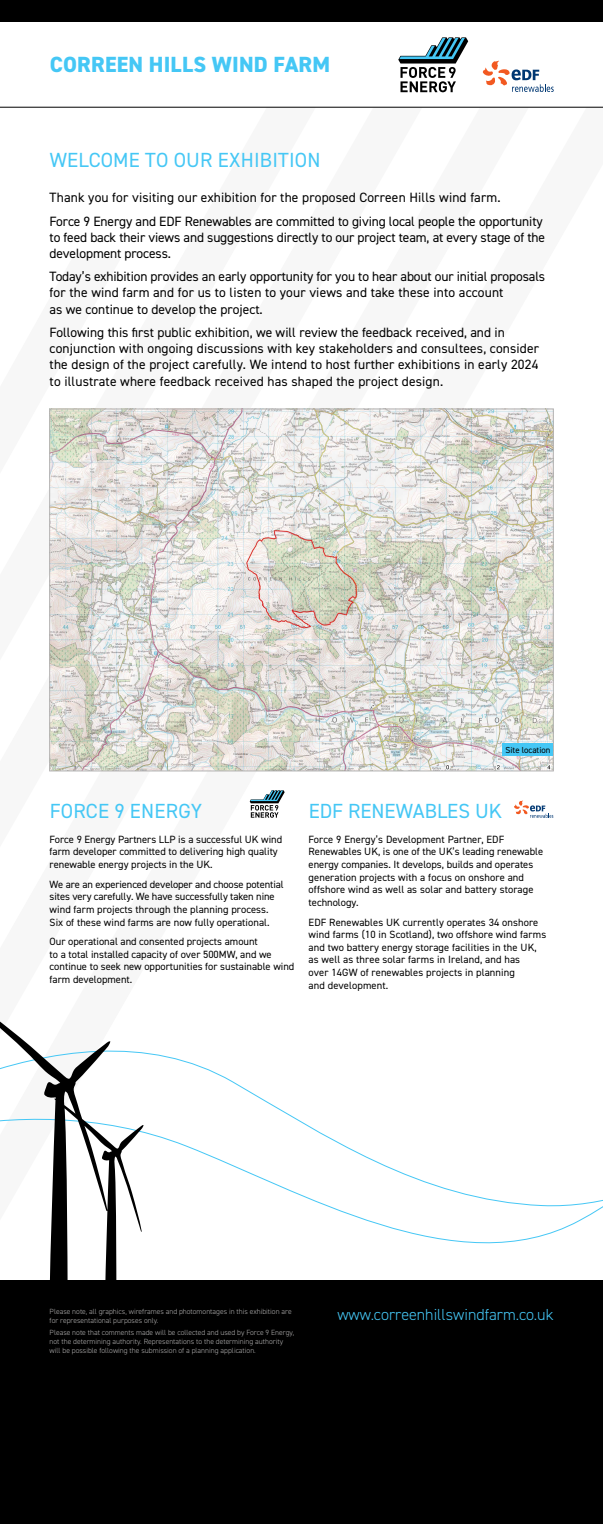
<style>
.page{position:relative;width:603px;height:1524px;background:#fff}
.page>*{position:absolute;margin:0;border:0;box-sizing:border-box;transform-origin:0 0}
.t1{font:800 22px "DIN2014";letter-spacing:.01em;color:#45c7f5}
.t2{font:20.5px "DIN2014";letter-spacing:.01em;color:#45c7f5}
.t3{font:300 16px "DIN2014";color:#45c7f5}
.t4{font:13.5px/16.2px "DIN2014";color:#000}
.t5{font:10.5px/12.6px "DIN2014";color:#000}
.t6{font:8.75px "DIN2014";color:#000}
.t7{font:300 7.5px/9px "DIN2014";color:#b3b2b2}
</style>
<div class="page">
<svg style="left:398px;top:37px;width:70px;height:55px"></svg>
<div style="left:0;top:0;width:602px;height:22px;background:#000"></div>
<div style="left:0;top:1280px;width:602px;height:244px;background:#000"></div>
<hr style="left:0;top:107px;width:602px;height:1px;background:#000">
<svg style="left:482px;top:61px;width:71px;height:31px"></svg>
<img style="left:51px;top:411px;width:500px;height:358px">
<svg style="left:143px;top:1052px;width:459px;height:192px"></svg>
<svg style="left:0;top:1021px;width:143px;height:259px"></svg>
<div style="left:502px;top:743px;width:51px;height:13px;background:#45c7f5"></div>
<svg style="left:249px;top:790px;width:35px;height:28px"></svg>
<svg style="left:514px;top:800px;width:39px;height:18px"></svg>
<h1 class="t1" style="left:50px;top:49px;width:282px">CORREEN HILLS WIND FARM</h1>
<h2 class="t2" style="left:50px;top:147px;width:272px">WELCOME TO OUR EXHIBITION</h2>
<p class="t4" style="left:50px;top:186px;width:494px;line-height:23.3px">Thank you for visiting our exhibition for the proposed Correen Hills wind farm.<br>Force 9 Energy and EDF Renewables are committed to giving local people the opportunity</p>
<p class="t4" style="left:50px;top:229px;width:497px">to feed back their views and suggestions directly to our project team, at every stage of the development process.</p>
<p class="t4" style="left:50px;top:268px;width:497px">Today’s exhibition provides an early opportunity for you to hear about our initial proposals for the wind farm and for us to listen to your views and take these into account<br>as we continue to develop the project.</p>
<p class="t4" style="left:50px;top:324px;width:490px">Following this first public exhibition, we will review the feedback received, and in conjunction with ongoing discussions with key stakeholders and consultees, consider the design of the project carefully. We intend to host further exhibitions in early 2024 to illustrate where feedback received has shaped the project design.</p>
<p class="t6" style="left:505px;top:744px;width:46px">Site location</p>
<h2 class="t2" style="left:50px;top:798px;width:154px">FORCE 9 ENERGY</h2>
<h2 class="t2" style="left:308px;top:798px;width:194px">EDF RENEWABLES UK</h2>
<p class="t5" style="left:50px;top:832px;width:234px">Force 9 Energy Partners LLP is a successful UK wind farm developer committed to delivering high quality renewable energy projects in the UK.</p>
<p class="t5" style="left:50px;top:877px;width:235px">We are an experienced developer and choose potential sites very carefully. We have successfully taken nine wind farm projects through the planning process.<br>Six of these wind farms are now fully operational.</p>
<p class="t5" style="left:50px;top:935px;width:246px">Our operational and consented projects amount<br>to a total installed capacity of over 500MW, and we continue to seek new opportunities for sustainable wind farm development.</p>
<p class="t5" style="left:308px;top:832px;width:236px">Force 9 Energy’s Development Partner, EDF Renewables UK, is one of the UK’s leading renewable energy companies. It develops, builds and operates generation projects with a focus on onshore and offshore wind as well as solar and battery storage technology.</p>
<p class="t5" style="left:308px;top:915px;width:239px">EDF Renewables UK currently operates 34 onshore wind farms (10 in Scotland), two offshore wind farms and two battery energy storage facilities in the UK, as well as three solar farms in Ireland, and has<br>over 14GW of renewables projects in planning<br>and development.</p>
<p class="t7" style="left:50px;top:1306px;width:243px">Please note, all graphics, wireframes and photomontages in this exhibition are for representational purposes only.</p>
<p class="t7" style="left:50px;top:1328px;width:246px">Please note that comments made will be collected and used by Force 9 Energy, not the determining authority. Representations to the determining authority will be possible following the submission of a planning application.</p>
<h3 class="t3" style="left:337px;top:1305px;width:217px">www.correenhillswindfarm.co.uk</h3>
</div>
